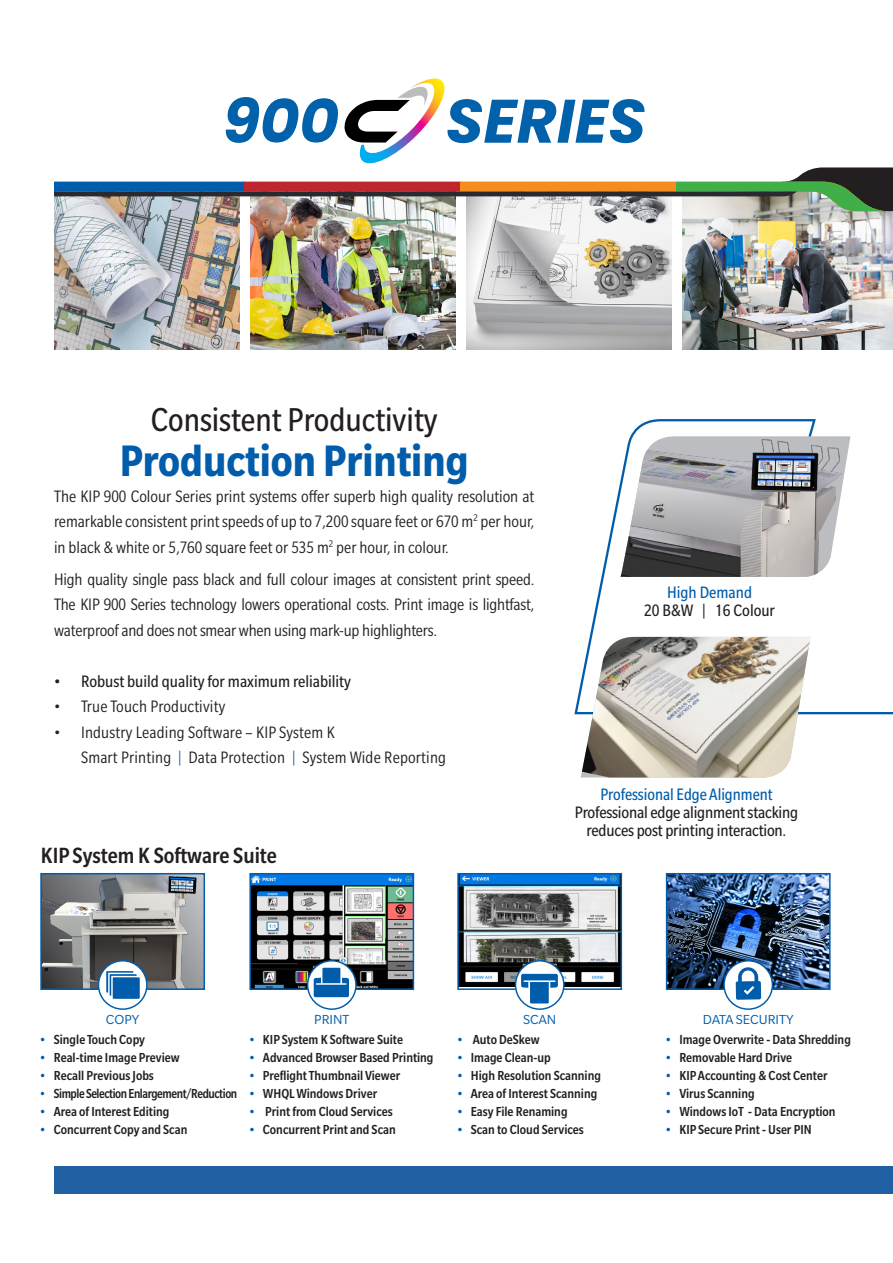
<style>
.page{position:relative;width:893px;height:1263px;background:#fff}
.page>*{position:absolute;margin:0;border:0;box-sizing:border-box;transform-origin:0 0}
.t1{font:italic 700 61.35px "Poppins";color:#0161aa}
.Title23{font:700 condensed 48px "Slate Pro";color:#015dab}
.Title23-2{font:condensed 36px "Slate Pro";color:#231f20}
.Subhead23{font:500 condensed 24px "Slate Pro";color:#231f20}
.heading{font:condensed 18px/25.5px "Slate Pro";color:#231f20;text-align:justify}
.heading-2{font:condensed 18px/18px "Slate Pro";letter-spacing:-.01em;color:#231f20;text-align:center}
.BodyTextBK23{font:condensed 18px "Slate Pro";color:#231f20}
.BodyTextBK23-2{font:condensed 18px "Slate Pro";color:#015dab}
.t2{font:500 condensed 14.25px "Slate Pro";color:#231f20}
.t3{font:500 condensed 14.25px "Slate Pro";letter-spacing:-.03em;color:#231f20;scale:.95 1}
.BlueCaption23{font:14.25px "Slate Pro";color:#015dab}
.s1{color:#015dab}
</style>
<div class="page">
<img style="left:54px;top:211px;width:186px;height:139px">
<img style="left:250px;top:211px;width:643px;height:139px">
<div style="left:456px;top:191px;width:10px;height:159px;background:#fff"></div>
<div style="left:672px;top:191px;width:10px;height:159px;background:#fff"></div>
<svg style="left:574px;top:419px;width:319px;height:296px"></svg>
<img style="left:620px;top:436px;width:229px;height:141px">
<svg style="left:54px;top:79px;width:839px;height:132px"></svg>
<div style="left:54px;top:1166px;width:839px;height:28px;background:#2161a3"></div>
<img style="left:252px;top:876px;width:159px;height:111px">
<div style="left:249px;top:873px;width:165px;height:117px;border:2px solid #015dab"></div>
<img style="left:460px;top:876px;width:159px;height:110px">
<div style="left:457px;top:873px;width:165px;height:117px;border:2px solid #015dab"></div>
<img style="left:669px;top:876px;width:159px;height:111px">
<div style="left:666px;top:873px;width:165px;height:117px;border:2px solid #015dab"></div>
<img style="left:43px;top:876px;width:159px;height:111px">
<div style="left:40px;top:873px;width:165px;height:117px;border:2px solid #015dab"></div>
<svg style="left:308px;top:961px;width:48px;height:48px"></svg>
<svg style="left:314px;top:968px;width:35px;height:29px"></svg>
<div style="left:307px;top:960px;width:50px;height:50px;border:1px solid #015dab;border-radius:50%"></div>
<svg style="left:98px;top:961px;width:49px;height:48px"></svg>
<svg style="left:104px;top:968px;width:38px;height:33px"></svg>
<div style="left:98px;top:960px;width:50px;height:50px;border:1px solid #015dab;border-radius:50%"></div>
<svg style="left:515px;top:961px;width:49px;height:48px"></svg>
<svg style="left:521px;top:974px;width:37px;height:29px"></svg>
<div style="left:515px;top:960px;width:50px;height:50px;border:1px solid #015dab;border-radius:50%"></div>
<div style="left:724px;top:961px;width:48px;height:48px;background:#fff;border-radius:50%"></div>
<svg style="left:736px;top:967px;width:25px;height:33px"></svg>
<div style="left:723px;top:960px;width:50px;height:50px;border:1px solid #015dab;border-radius:50%"></div>
<img style="left:582px;top:637px;width:228px;height:140px">
<p class="t1" style="left:222px;top:86px;width:118px">900</p>
<p class="t1" style="left:445px;top:86px;width:202px">SERIES</p>
<p class="Title23-2" style="left:151px;top:401px;width:288px">Consistent Productivity</p>
<p class="Title23" style="left:120px;top:435px;width:350px">Production Printing</p>
<p class="heading" style="left:54px;top:483px;width:482px">The KIP 900 Colour Series print systems offer superb high quality resolution at remarkable consistent print speeds of up to 7,200 square feet or 670 m<sup>2</sup> per hour, in black &amp; white or 5,760 square feet or 535 m<sup>2</sup> per hour, in colour.</p>
<p class="heading" style="left:54px;top:566px;width:482px">High quality single pass black and full colour images at consistent print speed.<br>The KIP 900 Series technology lowers operational costs. Print image is lightfast, waterproof and does not smear when using mark-up highlighters.</p>
<p class="heading-2" style="left:54px;top:672px;width:299px">• Robust build quality for maximum reliability</p>
<p class="heading" style="left:54px;top:694px;width:173px">• True Touch Productivity</p>
<p class="heading" style="left:81px;top:719px;width:367px;text-indent:-27px">• Industry Leading Software – KIP System K<br>Smart Printing <span class="s1">|</span> Data Protection <span class="s1">|</span> System Wide Reporting</p>
<p class="Subhead23" style="left:41px;top:843px;width:237px">KIP System K Software Suite</p>
<p class="BodyTextBK23-2" style="left:667px;top:583px;width:86px">High Demand</p>
<p class="BodyTextBK23" style="left:644px;top:601px;width:132px">20 B&amp;W | 16 Colour</p>
<p class="heading-2" style="left:575px;top:785px;width:225px"><span class="s1">Professional Edge Alignment<br></span>Professional edge alignment stacking reduces post printing interaction.</p>
<p class="BlueCaption23" style="left:106px;top:1012px;width:35px">COPY</p>
<p class="BlueCaption23" style="left:314px;top:1012px;width:37px">PRINT</p>
<p class="BlueCaption23" style="left:523px;top:1012px;width:35px">SCAN</p>
<p class="BlueCaption23" style="left:703px;top:1012px;width:92px">DATA SECURITY</p>
<p class="t2" style="left:40px;top:1031px;width:106px"><span class="s1">•</span> Single Touch Copy</p>
<p class="t2" style="left:40px;top:1049px;width:141px"><span class="s1">•</span> Real-time Image Preview</p>
<p class="t2" style="left:40px;top:1067px;width:115px"><span class="s1">•</span> Recall Previous Jobs</p>
<p class="t3" style="left:40px;top:1085px;width:209px"><span class="s1">•</span> Simple Selection Enlargement/Reduction</p>
<p class="t2" style="left:40px;top:1103px;width:131px"><span class="s1">•</span> Area of Interest Editing</p>
<p class="t2" style="left:40px;top:1121px;width:149px"><span class="s1">•</span> Concurrent Copy and Scan</p>
<p class="t2" style="left:249px;top:1031px;width:155px"><span class="s1">•</span> KIP System K Software Suite</p>
<p class="t2" style="left:249px;top:1049px;width:186px"><span class="s1">•</span> Advanced Browser Based Printing</p>
<p class="t2" style="left:249px;top:1067px;width:152px"><span class="s1">•</span> Preflight Thumbnail Viewer</p>
<p class="t2" style="left:249px;top:1085px;width:129px"><span class="s1">•</span> WHQL Windows Driver</p>
<p class="t2" style="left:249px;top:1103px;width:145px"><span class="s1">•</span> Print from Cloud Services</p>
<p class="t2" style="left:249px;top:1121px;width:148px"><span class="s1">•</span> Concurrent Print and Scan</p>
<p class="t2" style="left:457px;top:1031px;width:84px"><span class="s1">•</span> Auto DeSkew</p>
<p class="t2" style="left:457px;top:1049px;width:95px"><span class="s1">•</span> Image Clean-up</p>
<p class="t2" style="left:457px;top:1067px;width:145px"><span class="s1">•</span> High Resolution Scanning</p>
<p class="t2" style="left:457px;top:1085px;width:141px"><span class="s1">•</span> Area of Interest Scanning</p>
<p class="t2" style="left:457px;top:1103px;width:112px"><span class="s1">•</span> Easy File Renaming</p>
<p class="t2" style="left:457px;top:1121px;width:128px"><span class="s1">•</span> Scan to Cloud Services</p>
<p class="t2" style="left:666px;top:1031px;width:187px"><span class="s1">•</span> Image Overwrite - Data Shredding</p>
<p class="t2" style="left:666px;top:1049px;width:128px"><span class="s1">•</span> Removable Hard Drive</p>
<p class="t2" style="left:666px;top:1067px;width:163px"><span class="s1">•</span> KIP Accounting &amp; Cost Center</p>
<p class="t2" style="left:666px;top:1085px;width:90px"><span class="s1">•</span> Virus Scanning</p>
<p class="t2" style="left:666px;top:1103px;width:171px"><span class="s1">•</span> Windows IoT - Data Encryption</p>
<p class="t2" style="left:666px;top:1121px;width:147px"><span class="s1">•</span> KIP Secure Print - User PIN</p>
</div>
